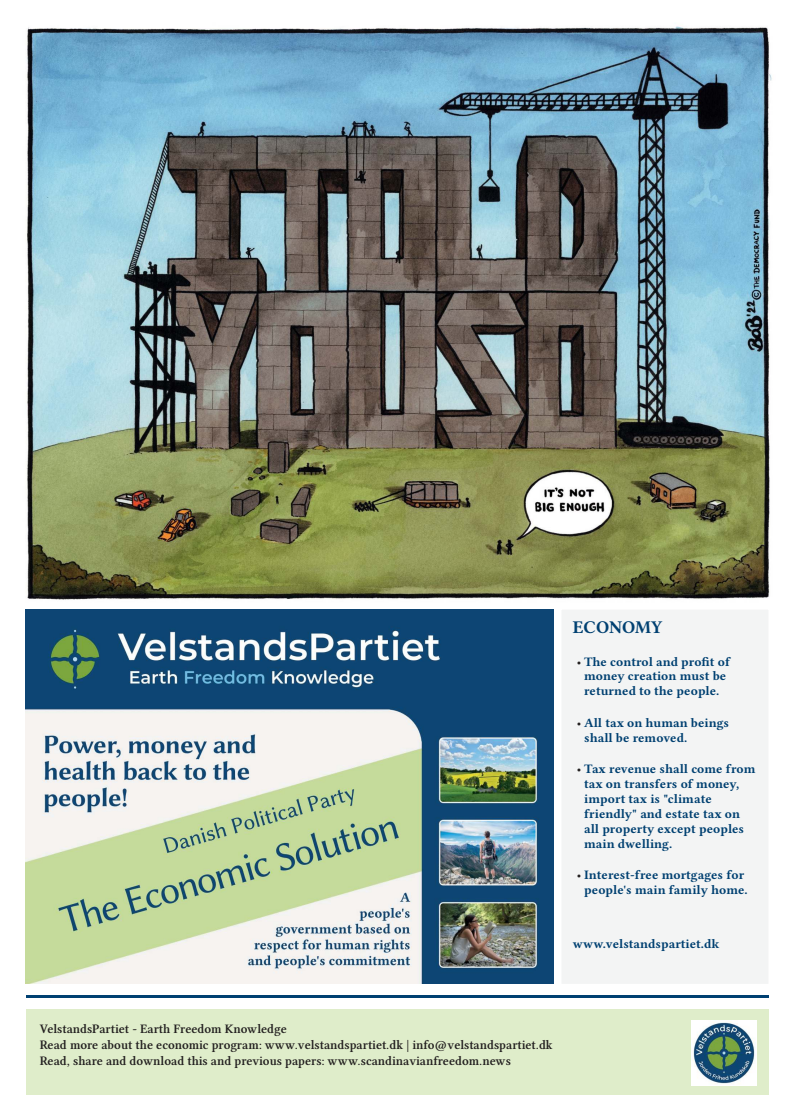
<style>
.page{position:relative;width:794px;height:1120px;background:#fff}
.page>*{position:absolute;margin:0;border:0;box-sizing:border-box;transform-origin:0 0}
.t1{font:700 18px "Libertinus Serif";letter-spacing:-.01em;color:#004071}
.t2{font:700 13px/14.8px "Libertinus Serif";color:#004071;text-align:center}
.t3{font:600 13px/16px "Libertinus Serif";color:#221f1f}
.s1{font-weight:400;color:#221f1f}
</style>
<div class="page">
<img style="left:25px;top:26px;width:747px;height:590px">
<hr style="left:26px;top:995px;width:742px;height:3px;background:#004071">
<div style="left:26px;top:1009px;width:742px;height:85px;background:#dfedca"></div>
<img style="left:692px;top:1020px;width:64px;height:65px">
<img style="left:26px;top:609px;width:527px;height:375px">
<div style="left:558px;top:607px;width:213px;height:379px;background:#f3f4f4"></div>
<div style="left:556px;top:604px;width:218px;height:385px;border:6px solid #fff"></div>
<h1 class="t1" style="left:573px;top:614px;width:91px">ECONOMY</h1>
<p class="t2" style="left:577px;top:654px;width:155px"><span class="s1">•</span> The control and proft of money creation must be returned to the people.</p>
<p class="t2" style="left:584px;top:715px;width:146px;text-align:left;text-indent:-7px"><span class="s1">•</span> All tax on human beings shall be removed.</p>
<p class="t2" style="left:584px;top:761px;width:173px;text-align:left;text-indent:-7px"><span class="s1">•</span> Tax revenue shall come from tax on transfers of money, import tax is "climate friendly" and estate tax on all property except peoples main dwelling.</p>
<p class="t2" style="left:577px;top:867px;width:173px"><span class="s1">•</span> Interest-free mortgages for people's main family home.</p>
<p class="t2" style="left:573px;top:936px;width:148px">www.velstandspartiet.dk</p>
<p class="t3" style="left:40px;top:1021px;width:514px">VelstandsPartiet - Earth Freedom Knowledge<br>Read more about the economic program: www.velstandspartiet.dk | info@velstandspartiet.dk<br>Read, share and download this and previous papers: www.scandinavianfreedom.news</p>
</div>
